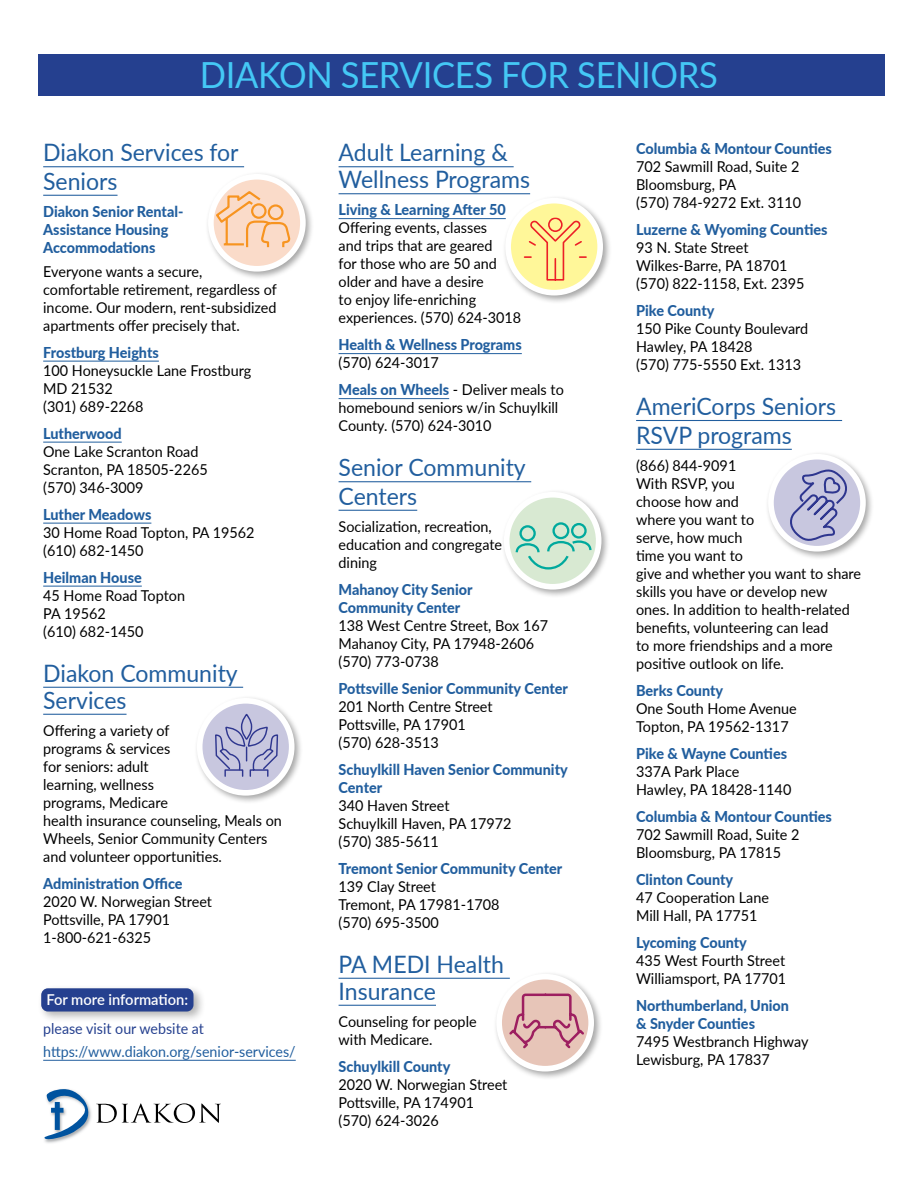
<style>
.page{position:relative;width:918px;height:1188px;background:#fff}
.page>*{position:absolute;margin:0;border:0;box-sizing:border-box;transform-origin:0 0}
.t1{font:36px "Lato";letter-spacing:-.01em;color:#44c8f5;scale:.96 1}
.t2{font:24px/27px "Lato";color:#215e9e;scale:.96 1}
.t3{font:15px/18px "Lato";color:#000;scale:.96 1}
.t4{font:800 15px/18px "Lato";color:#215e9e;scale:.96 1}
.t5{font:15px "Lato";color:#215e9e;scale:.95 1}
.t6{font:15px "Lato";color:#25408f;scale:.95 1}
.t7{font:600 15px "Lato";color:#fff}
.s1{font-weight:800;color:#215e9e}
</style>
<div class="page">
<svg style="left:96px;top:1103px;width:125px;height:20px"></svg>
<img style="left:45px;top:1108px;width:47px;height:35px">
<svg style="left:44px;top:1089px;width:46px;height:52px"></svg>
<div style="left:38px;top:55px;width:847px;height:41px;background:#25408f"></div>
<hr style="left:43px;top:166px;width:201px;height:1px;background:#215e9e">
<hr style="left:43px;top:195px;width:75px;height:1px;background:#215e9e">
<hr style="left:43px;top:361px;width:116px;height:1px;background:#215e9e">
<hr style="left:43px;top:442px;width:79px;height:1px;background:#215e9e">
<hr style="left:43px;top:523px;width:108px;height:1px;background:#215e9e">
<hr style="left:43px;top:586px;width:99px;height:1px;background:#215e9e">
<hr style="left:43px;top:687px;width:200px;height:1px;background:#215e9e">
<hr style="left:43px;top:714px;width:84px;height:1px;background:#215e9e">
<div style="left:37px;top:984px;width:168px;height:40px;background:#000;opacity:.3"></div>
<div style="left:41px;top:988px;width:152px;height:24px;background:#25408f;border-radius:7px"></div>
<hr style="left:339px;top:166px;width:175px;height:1px;background:#215e9e">
<hr style="left:339px;top:193px;width:191px;height:1px;background:#215e9e">
<hr style="left:339px;top:218px;width:167px;height:1px;background:#215e9e">
<hr style="left:339px;top:353px;width:183px;height:1px;background:#215e9e">
<hr style="left:339px;top:398px;width:110px;height:1px;background:#215e9e">
<hr style="left:339px;top:481px;width:192px;height:1px;background:#215e9e">
<hr style="left:339px;top:510px;width:78px;height:1px;background:#215e9e">
<hr style="left:339px;top:978px;width:171px;height:1px;background:#215e9e">
<hr style="left:339px;top:1005px;width:97px;height:1px;background:#215e9e">
<hr style="left:636px;top:420px;width:206px;height:1px;background:#215e9e">
<hr style="left:636px;top:449px;width:156px;height:1px;background:#215e9e">
<hr style="left:43px;top:1060px;width:253px;height:1px;background:#215e9e">
<div style="left:205px;top:171px;width:110px;height:110px;background:#000;opacity:.35"></div>
<svg style="left:211px;top:177px;width:92px;height:92px;fill:#fadbc9"></svg>
<svg style="left:214px;top:189px;width:77px;height:60px;background:#f9d0ae"></svg>
<div style="left:208px;top:174px;width:98px;height:98px;border:6px solid #fff;border-radius:50%"></div>
<div style="left:501px;top:489px;width:109px;height:110px;background:#000;opacity:.35"></div>
<svg style="left:507px;top:495px;width:92px;height:92px;fill:#d8e9d2"></svg>
<svg style="left:514px;top:521px;width:79px;height:50px;background:#b7dfca"></svg>
<div style="left:504px;top:492px;width:98px;height:98px;border:6px solid #fff;border-radius:50%"></div>
<div style="left:194px;top:695px;width:110px;height:110px;background:#000;opacity:.35"></div>
<svg style="left:200px;top:701px;width:92px;height:92px;fill:#c8c7df"></svg>
<svg style="left:214px;top:713px;width:65px;height:65px;background:#b0b1d2"></svg>
<div style="left:197px;top:698px;width:98px;height:98px;border:6px solid #fff;border-radius:50%"></div>
<div style="left:493px;top:971px;width:110px;height:110px;background:#000;opacity:.35"></div>
<svg style="left:499px;top:977px;width:92px;height:92px;fill:#e7c5b8"></svg>
<svg style="left:507px;top:992px;width:79px;height:59px;background:#dcacac"></svg>
<div style="left:496px;top:974px;width:98px;height:98px;border:6px solid #fff;border-radius:50%"></div>
<div style="left:765px;top:451px;width:110px;height:110px;background:#000;opacity:.35"></div>
<svg style="left:771px;top:457px;width:92px;height:92px"></svg>
<svg style="left:787px;top:466px;width:64px;height:78px;background:#b2b3d3"></svg>
<div style="left:768px;top:454px;width:98px;height:98px;border:6px solid #fff;border-radius:50%"></div>
<div style="left:502px;top:195px;width:110px;height:110px;background:#000;opacity:.35"></div>
<svg style="left:508px;top:201px;width:92px;height:92px;fill:#fff799"></svg>
<div style="left:548px;top:217px;width:15px;height:15px;border:2px solid #ec2027;border-radius:50%"></div>
<svg style="left:523px;top:219px;width:64px;height:62px;background:#fcdd8c"></svg>
<div style="left:505px;top:198px;width:98px;height:98px;border:6px solid #fff;border-radius:50%"></div>
<h1 class="t1" style="left:200px;top:49px;width:541px">DIAKON SERVICES FOR SENIORS</h1>
<h2 class="t2" style="left:43px;top:137px;width:205px;line-height:28.5px">Diakon Services for<br>Seniors</h2>
<p class="t4" style="left:43px;top:202px;width:148px">Diakon Senior Rental-<br>Assistance Housing<br>Accommodations</p>
<p class="t3" style="left:43px;top:262px;width:245px">Everyone wants a secure, comfortable retirement, regardless of income. Our modern, rent-subsidized apartments offer precisely that.</p>
<p class="t4" style="left:43px;top:343px;width:122px">Frostburg Heights</p>
<p class="t3" style="left:43px;top:361px;width:218px">100 Honeysuckle Lane Frostburg<br>MD 21532<br>(301) 689-2268</p>
<p class="t4" style="left:43px;top:424px;width:83px">Lutherwood</p>
<p class="t3" style="left:43px;top:442px;width:173px">One Lake Scranton Road<br>Scranton, PA 18505-2265 (570) 346-3009</p>
<p class="t4" style="left:43px;top:505px;width:114px">Luther Meadows</p>
<p class="t3" style="left:43px;top:523px;width:222px">30 Home Road Topton, PA 19562 (610) 682-1450</p>
<p class="t4" style="left:43px;top:568px;width:104px">Heilman House</p>
<p class="t3" style="left:43px;top:586px;width:149px">45 Home Road Topton<br>PA 19562<br>(610) 682-1450</p>
<h2 class="t2" style="left:43px;top:658px;width:204px">Diakon Community<br>Services</h2>
<p class="t3" style="left:43px;top:721px;width:250px">Offering a variety of<br>programs &amp; services<br>for seniors: adult<br>learning, wellness<br>programs, Medicare<br>health insurance counseling, Meals on<br>Wheels, Senior Community Centers and volunteer opportunities.</p>
<p class="t4" style="left:43px;top:874px;width:147px">Administration Office</p>
<p class="t3" style="left:43px;top:892px;width:177px">2020 W. Norwegian Street<br>Pottsville, PA 17901<br>1-800-621-6325</p>
<p class="t7" style="left:46px;top:988px;width:143px">For more information:</p>
<p class="t6" style="left:43px;top:1018px;width:171px">please visit our website at</p>
<p class="t5" style="left:43px;top:1041px;width:267px">https://www.diakon.org/senior-services/</p>
<h2 class="t2" style="left:339px;top:138px;width:201px">Adult Learning &amp;<br>Wellness Programs</h2>
<p class="t4" style="left:339px;top:200px;width:176px">Living &amp; Learning After 50</p>
<p class="t3" style="left:339px;top:218px;width:192px">Offering events, classes<br>and trips that are geared<br>for those who are 50 and older and have a desire<br>to enjoy life-enriching experiences. (570) 624-3018</p>
<p class="t4" style="left:339px;top:335px;width:192px">Health &amp; Wellness Programs</p>
<p class="t3" style="left:339px;top:349px;width:236px;line-height:27px">(570) 624-3017<br><span class="s1">Meals on Wheels</span> - Deliver meals to</p>
<p class="t3" style="left:339px;top:398px;width:230px">homebound seniors w/in Schuylkill<br>County. (570) 624-3010</p>
<h2 class="t2" style="left:339px;top:452px;width:197px;line-height:28.5px">Senior Community<br>Centers</h2>
<p class="t3" style="left:339px;top:517px;width:172px">Socialization, recreation, education and congregate dining</p>
<p class="t4" style="left:339px;top:580px;width:141px">Mahanoy City Senior<br>Community Center</p>
<p class="t3" style="left:339px;top:616px;width:220px">138 West Centre Street, Box 167<br>Mahanoy City, PA 17948-2606 (570) 773-0738</p>
<p class="t4" style="left:339px;top:679px;width:240px">Pottsville Senior Community Center</p>
<p class="t3" style="left:339px;top:697px;width:162px">201 North Centre Street<br>Pottsville, PA 17901 (570) 628-3513</p>
<p class="t4" style="left:339px;top:760px;width:240px">Schuylkill Haven Senior Community<br>Center</p>
<p class="t3" style="left:339px;top:796px;width:182px">340 Haven Street<br>Schuylkill Haven, PA 17972 (570) 385-5611</p>
<p class="t4" style="left:339px;top:859px;width:235px">Tremont Senior Community Center</p>
<p class="t3" style="left:339px;top:877px;width:169px">139 Clay Street<br>Tremont, PA 17981-1708 (570) 695-3500</p>
<h2 class="t2" style="left:339px;top:949px;width:174px">PA MEDI Health<br>Insurance</h2>
<p class="t3" style="left:339px;top:1012px;width:145px">Counseling for people with Medicare.</p>
<p class="t4" style="left:339px;top:1057px;width:118px">Schuylkill County</p>
<p class="t3" style="left:339px;top:1075px;width:177px">2020 W. Norwegian Street<br>Pottsville, PA 174901 (570) 624-3026</p>
<p class="t4" style="left:636px;top:139px;width:206px">Columbia &amp; Montour Counties</p>
<p class="t3" style="left:636px;top:157px;width:173px">702 Sawmill Road, Suite 2<br>Bloomsburg, PA<br>(570) 784-9272 Ext. 3110</p>
<p class="t4" style="left:636px;top:220px;width:201px">Luzerne &amp; Wyoming Counties</p>
<p class="t3" style="left:636px;top:238px;width:177px">93 N. State Street<br>Wilkes-Barre, PA 18701 (570) 822-1158, Ext. 2395</p>
<p class="t4" style="left:636px;top:301px;width:83px">Pike County</p>
<p class="t3" style="left:636px;top:319px;width:181px">150 Pike County Boulevard<br>Hawley, PA 18428<br>(570) 775-5550 Ext. 1313</p>
<h2 class="t2" style="left:636px;top:391px;width:210px;line-height:28.8px">AmeriCorps Seniors<br>RSVP programs</h2>
<p class="t3" style="left:636px;top:456px;width:236px">(866) 844-9091<br>With RSVP, you<br>choose how and<br>where you want to<br>serve, how much<br>time you want to<br>give and whether you want to share skills you have or develop new ones. In addition to health-related benefits, volunteering can lead<br>to more friendships and a more positive outlook on life.</p>
<p class="t4" style="left:636px;top:681px;width:92px">Berks County</p>
<p class="t3" style="left:636px;top:699px;width:169px">One South Home Avenue<br>Topton, PA 19562-1317</p>
<p class="t4" style="left:636px;top:744px;width:159px">Pike &amp; Wayne Counties</p>
<p class="t3" style="left:636px;top:762px;width:163px">337A Park Place<br>Hawley, PA 18428-1140</p>
<p class="t4" style="left:636px;top:807px;width:206px">Columbia &amp; Montour Counties</p>
<p class="t3" style="left:636px;top:825px;width:172px">702 Sawmill Road, Suite 2<br>Bloomsburg, PA 17815</p>
<p class="t4" style="left:636px;top:870px;width:103px">Clinton County</p>
<p class="t3" style="left:636px;top:888px;width:140px">47 Cooperation Lane<br>Mill Hall, PA 17751</p>
<p class="t4" style="left:636px;top:933px;width:117px">Lycoming County</p>
<p class="t3" style="left:636px;top:951px;width:158px">435 West Fourth Street<br>Williamsport, PA 17701</p>
<p class="t4" style="left:636px;top:996px;width:161px">Northumberland, Union &amp; Snyder Counties</p>
<p class="t3" style="left:636px;top:1032px;width:181px">7495 Westbranch Highway<br>Lewisburg, PA 17837</p>
</div>
